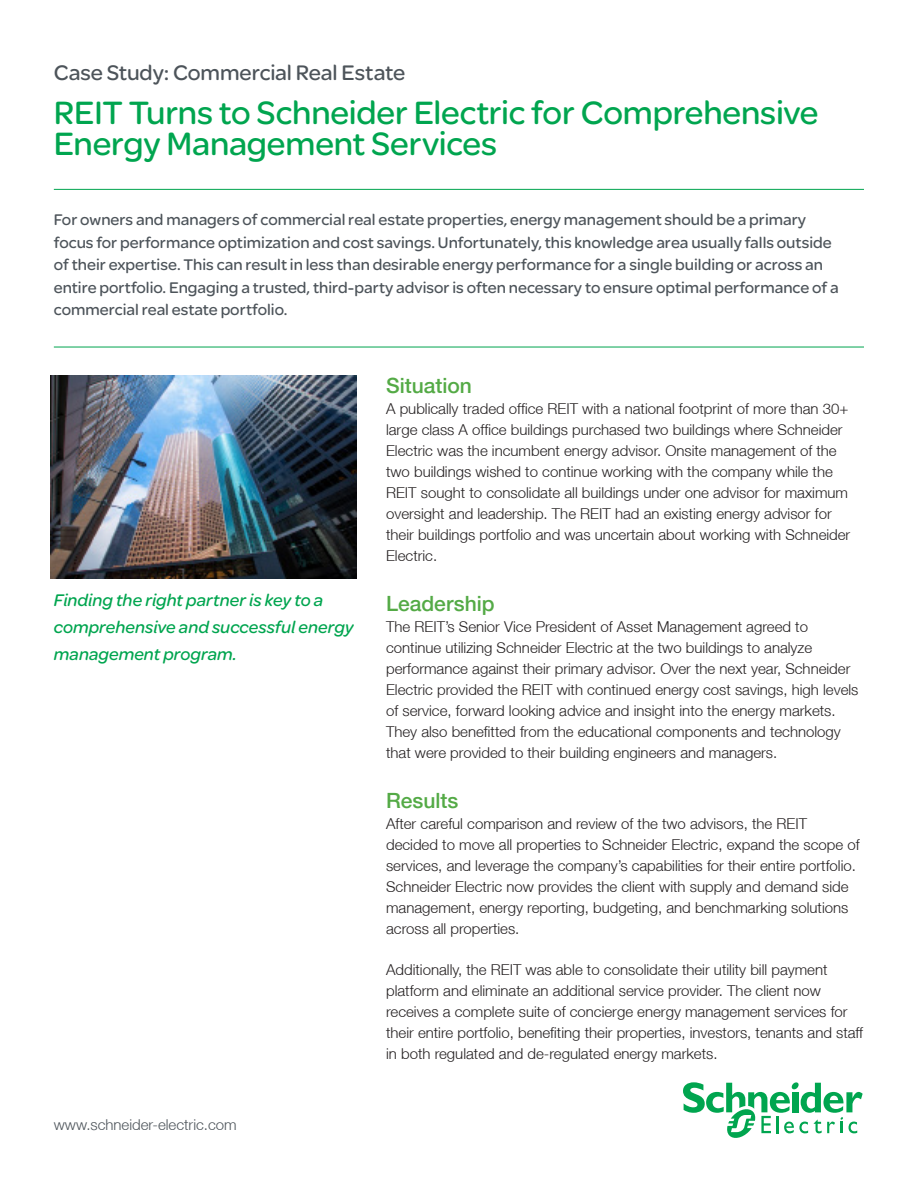
<style>
.page{position:relative;width:918px;height:1188px;background:#fff}
.page>*{position:absolute;margin:0;border:0;box-sizing:border-box;transform-origin:0 0}
.Cover_customer_name{font:34.5px/31.5px "SE Optimist";letter-spacing:-.005em;color:#00a54f}
.Customer_location{font:22.5px "SE Optimist";letter-spacing:-.005em;color:#4d545a}
.Text_subhead{font:500 21px "Helvetica Neue LT";color:#54aa46}
.Callout{font:italic 18px/27px "SE Optimist";color:#00a54f}
.Callout-2{font:16.5px/22.5px "SE Optimist";color:#4d545a}
.main_copy{font:300 15px/21px "Helvetica Neue LT";color:#231f20}
.Callout-3{font:300 15px "Helvetica Neue LT";color:#4d545a}
</style>
<div class="page">
<svg style="left:683px;top:1082px;width:180px;height:56px"></svg>
<hr style="left:54px;top:189px;width:810px;height:1px;background:#00a54f">
<hr style="left:54px;top:347px;width:810px;height:1px;background:#00a54f">
<img style="left:51px;top:375px;width:305px;height:204px">
<p class="Customer_location" style="left:54px;top:57px;width:353px">Case Study: Commercial Real Estate</p>
<p class="Cover_customer_name" style="left:54px;top:96px;width:766px">REIT Turns to Schneider Electric for Comprehensive<br>Energy Management Services</p>
<p class="Callout-2" style="left:54px;top:208px;width:787px">For owners and managers of commercial real estate properties, energy management should be a primary focus for performance optimization and cost savings. Unfortunately, this knowledge area usually falls outside of their expertise. This can result in less than desirable energy performance for a single building or across an entire portfolio. Engaging a trusted, third-party advisor is often necessary to ensure optimal performance of a commercial real estate portfolio.</p>
<p class="Callout" style="left:54px;top:586px;width:301px">Finding the right partner is key to a comprehensive and successful energy management program.</p>
<p class="Callout-3" style="left:54px;top:1115px;width:184px">www.schneider-electric.com</p>
<p class="Text_subhead" style="left:386px;top:373px;width:87px">Situation</p>
<p class="main_copy" style="left:386px;top:397px;width:466px">A publically traded office REIT with a national footprint of more than 30+ large class A office buildings purchased two buildings where Schneider Electric was the incumbent energy advisor. Onsite management of the two buildings wished to continue working with the company while the REIT sought to consolidate all buildings under one advisor for maximum oversight and leadership. The REIT had an existing energy advisor for their buildings portfolio and was uncertain about working with Schneider Electric.</p>
<p class="Text_subhead" style="left:386px;top:591px;width:110px">Leadership</p>
<p class="main_copy" style="left:386px;top:615px;width:474px">The REIT’s Senior Vice President of Asset Management agreed to continue utilizing Schneider Electric at the two buildings to analyze performance against their primary advisor. Over the next year, Schneider Electric provided the REIT with continued energy cost savings, high levels of service, forward looking advice and insight into the energy markets.<br>They also benefitted from the educational components and technology that were provided to their building engineers and managers.</p>
<p class="Text_subhead" style="left:386px;top:788px;width:74px">Results</p>
<p class="main_copy" style="left:386px;top:812px;width:475px">After careful comparison and review of the two advisors, the REIT decided to move all properties to Schneider Electric, expand the scope of services, and leverage the company’s capabilities for their entire portfolio.<br>Schneider Electric now provides the client with supply and demand side management, energy reporting, budgeting, and benchmarking solutions across all properties.</p>
<p class="main_copy" style="left:386px;top:958px;width:479px">Additionally, the REIT was able to consolidate their utility bill payment platform and eliminate an additional service provider. The client now receives a complete suite of concierge energy management services for their entire portfolio, benefiting their properties, investors, tenants and staff in both regulated and de-regulated energy markets.</p>
</div>
